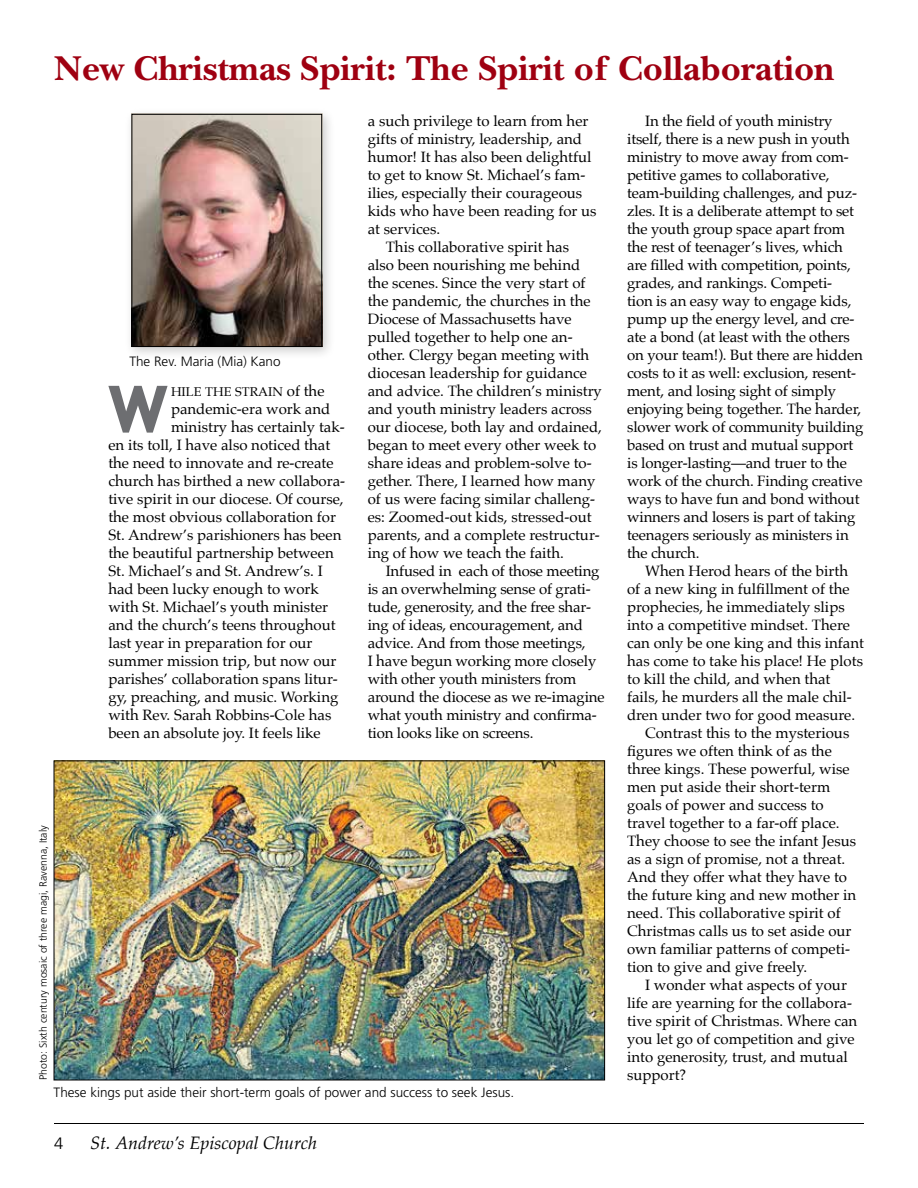
<style>
.page{position:relative;width:918px;height:1188px;background:#fff}
.page>*{position:absolute;margin:0;border:0;box-sizing:border-box;transform-origin:0 0}
.t1{font:700 68.25px "Gill Sans";color:#6d6e71;scale:.74 1}
.t2{font:700 36px "New Baskerville";color:#9f0011}
.t3{font:italic 18px "Palatino";color:#000}
.t4{font:300 16.5px "Frutiger";color:#000}
.t5{font:15px/18px "Palatino";color:#000}
.t6{font:300 13.5px "Frutiger";color:#000}
.t7{font:12.75px "Palatino Roman SC850";color:#000}
.t8{font:300 10.5px "Frutiger";color:#000}
.s1{font-family:"Palatino";font-size:15px}
</style>
<div class="page">
<hr style="left:54px;top:1123px;width:810px;height:1px;background:#000">
<div style="left:124px;top:107px;width:212px;height:253px;background:#000;opacity:.2"></div>
<img style="left:134px;top:116px;width:186px;height:229px">
<div style="left:132px;top:114px;width:190px;height:233px;border:1px solid #000"></div>
<img style="left:56px;top:762px;width:547px;height:316px">
<h2 class="t2" style="left:54px;top:48px;width:782px">New Christmas Spirit: The Spirit of Collaboration</h2>
<p class="t8" style="left:37px;top:1080px;width:256px;rotate:-90deg">Photo: Sixth century mosaic of three magi, Ravenna, Italy</p>
<p class="t6" style="left:129px;top:354px;width:153px">The Rev. Maria (Mia) Kano</p>
<h1 class="t1" style="left:108px;top:355px;width:83px">W</h1>
<p class="t7" style="left:171px;top:381px;width:155px">HILE THE STRAIN <span class="s1">of the</span></p>
<p class="t5" style="left:171px;top:400px;width:161px">pandemic-era work and</p>
<p class="t5" style="left:171px;top:418px;width:175px">ministry has certainly tak-</p>
<p class="t5" style="left:108px;top:436px;width:223px">en its toll, I have also noticed that</p>
<p class="t5" style="left:108px;top:454px;width:227px">the need to innovate and re-create</p>
<p class="t5" style="left:108px;top:472px;width:238px">church has birthed a new collabora-</p>
<p class="t5" style="left:108px;top:490px;width:237px">tive spirit in our diocese. Of course,</p>
<p class="t5" style="left:108px;top:508px;width:229px">the most obvious collaboration for</p>
<p class="t5" style="left:108px;top:526px;width:235px">St. Andrew’s parishioners has been</p>
<p class="t5" style="left:108px;top:544px;width:227px">the beautiful partnership between</p>
<p class="t5" style="left:108px;top:562px;width:216px">St. Michael’s and St. Andrew’s. I</p>
<p class="t5" style="left:108px;top:580px;width:212px">had been lucky enough to work</p>
<p class="t5" style="left:108px;top:598px;width:221px">with St. Michael’s youth minister</p>
<p class="t5" style="left:108px;top:616px;width:229px">and the church’s teens throughout</p>
<p class="t5" style="left:108px;top:634px;width:206px">last year in preparation for our</p>
<p class="t5" style="left:108px;top:652px;width:230px">summer mission trip, but now our</p>
<p class="t5" style="left:108px;top:670px;width:231px">parishes’ collaboration spans litur-</p>
<p class="t5" style="left:108px;top:688px;width:232px">gy, preaching, and music. Working</p>
<p class="t5" style="left:108px;top:706px;width:225px">with Rev. Sarah Robbins-Cole has</p>
<p class="t5" style="left:108px;top:724px;width:214px">been an absolute joy. It feels like</p>
<p class="t5" style="left:368px;top:112px;width:222px">a such privilege to learn from her</p>
<p class="t5" style="left:368px;top:130px;width:216px">gifts of ministry, leadership, and</p>
<p class="t5" style="left:368px;top:148px;width:225px">humor! It has also been delightful</p>
<p class="t5" style="left:368px;top:166px;width:219px">to get to know St. Michael’s fam-</p>
<p class="t5" style="left:368px;top:184px;width:216px">ilies, especially their courageous</p>
<p class="t5" style="left:368px;top:202px;width:230px">kids who have been reading for us</p>
<p class="t5" style="left:368px;top:220px;width:74px">at services.</p>
<p class="t5" style="left:386px;top:238px;width:185px">This collaborative spirit has</p>
<p class="t5" style="left:368px;top:256px;width:214px">also been nourishing me behind</p>
<p class="t5" style="left:368px;top:274px;width:219px">the scenes. Since the very start of</p>
<p class="t5" style="left:368px;top:292px;width:224px">the pandemic, the churches in the</p>
<p class="t5" style="left:368px;top:310px;width:205px">Diocese of Massachusetts have</p>
<p class="t5" style="left:368px;top:328px;width:206px">pulled together to help one an-</p>
<p class="t5" style="left:368px;top:346px;width:223px">other. Clergy began meeting with</p>
<p class="t5" style="left:368px;top:364px;width:221px">diocesan leadership for guidance</p>
<p class="t5" style="left:368px;top:382px;width:236px">and advice. The children’s ministry</p>
<p class="t5" style="left:368px;top:400px;width:226px">and youth ministry leaders across</p>
<p class="t5" style="left:368px;top:418px;width:236px">our diocese, both lay and ordained,</p>
<p class="t5" style="left:368px;top:436px;width:230px">began to meet every other week to</p>
<p class="t5" style="left:368px;top:454px;width:226px">share ideas and problem-solve to-</p>
<p class="t5" style="left:368px;top:472px;width:229px">gether. There, I learned how many</p>
<p class="t5" style="left:368px;top:490px;width:229px">of us were facing similar challeng-</p>
<p class="t5" style="left:368px;top:508px;width:225px">es: Zoomed-out kids, stressed-out</p>
<p class="t5" style="left:368px;top:526px;width:233px">parents, and a complete restructur-</p>
<p class="t5" style="left:368px;top:544px;width:198px">ing of how we teach the faith.</p>
<p class="t5" style="left:386px;top:562px;width:215px">Infused in each of those meeting</p>
<p class="t5" style="left:368px;top:580px;width:225px">is an overwhelming sense of grati-</p>
<p class="t5" style="left:368px;top:598px;width:225px">tude, generosity, and the free shar-</p>
<p class="t5" style="left:368px;top:616px;width:217px">ing of ideas, encouragement, and</p>
<p class="t5" style="left:368px;top:634px;width:219px">advice. And from those meetings,</p>
<p class="t5" style="left:368px;top:652px;width:230px">I have begun working more closely</p>
<p class="t5" style="left:368px;top:670px;width:210px">with other youth ministers from</p>
<p class="t5" style="left:368px;top:688px;width:238px">around the diocese as we re-imagine</p>
<p class="t5" style="left:368px;top:706px;width:231px">what youth ministry and confirma-</p>
<p class="t5" style="left:368px;top:724px;width:167px">tion looks like on screens.</p>
<p class="t6" style="left:54px;top:1085px;width:462px">These kings put aside their short-term goals of power and success to seek Jesus.</p>
<p class="t4" style="left:54px;top:1134px;width:11px">4</p>
<p class="t3" style="left:90px;top:1128px;width:229px">St. Andrew’s Episcopal Church</p>
<p class="t5" style="left:627px;top:112px;width:238px;text-indent:18px">In the field of youth ministry itself, there is a new push in youth ministry to move away from com&shy;petitive games to collaborative, team-building challenges, and puz&shy;zles. It is a deliberate attempt to set the youth group space apart from the rest of teenager’s lives, which are filled with competition, points, grades, and rankings. Competi-<br>tion is an easy way to engage kids, pump up the energy level, and cre&shy;ate a bond (at least with the others on your team!). But there are hidden costs to it as well: exclusion, resent&shy;ment, and losing sight of simply enjoying being together. The harder, slower work of community building based on trust and mutual support is longer-lasting—and truer to the work of the church. Finding creative ways to have fun and bond without winners and losers is part of taking teenagers seriously as ministers in the church.</p>
<p class="t5" style="left:645px;top:562px;width:204px">When Herod hears of the birth</p>
<p class="t5" style="left:627px;top:580px;width:224px">of a new king in fulfillment of the</p>
<p class="t5" style="left:627px;top:598px;width:219px">prophecies, he immediately slips</p>
<p class="t5" style="left:627px;top:616px;width:224px">into a competitive mindset. There</p>
<p class="t5" style="left:627px;top:634px;width:238px">can only be one king and this infant</p>
<p class="t5" style="left:627px;top:652px;width:237px">has come to take his place! He plots</p>
<p class="t5" style="left:627px;top:670px;width:205px">to kill the child, and when that</p>
<p class="t5" style="left:627px;top:688px;width:226px">fails, he murders all the male chil-</p>
<p class="t5" style="left:627px;top:706px;width:230px">dren under two for good measure.</p>
<p class="t5" style="left:645px;top:724px;width:206px">Contrast this to the mysterious</p>
<p class="t5" style="left:627px;top:742px;width:206px">figures we often think of as the</p>
<p class="t5" style="left:627px;top:760px;width:224px">three kings. These powerful, wise</p>
<p class="t5" style="left:627px;top:778px;width:205px">men put aside their short-term</p>
<p class="t5" style="left:627px;top:796px;width:198px">goals of power and success to</p>
<p class="t5" style="left:627px;top:814px;width:214px">travel together to a far-off place.</p>
<p class="t5" style="left:627px;top:832px;width:231px">They choose to see the infant Jesus</p>
<p class="t5" style="left:627px;top:850px;width:220px">as a sign of promise, not a threat.</p>
<p class="t5" style="left:627px;top:868px;width:222px">And they offer what they have to</p>
<p class="t5" style="left:627px;top:886px;width:230px">the future king and new mother in</p>
<p class="t5" style="left:627px;top:904px;width:215px">need. This collaborative spirit of</p>
<p class="t5" style="left:627px;top:922px;width:226px">Christmas calls us to set aside our</p>
<p class="t5" style="left:627px;top:940px;width:224px">own familiar patterns of competi-</p>
<p class="t5" style="left:627px;top:958px;width:181px">tion to give and give freely.</p>
<p class="t5" style="left:645px;top:976px;width:203px">I wonder what aspects of your</p>
<p class="t5" style="left:627px;top:994px;width:227px">life are yearning for the collabora-</p>
<p class="t5" style="left:627px;top:1012px;width:232px">tive spirit of Christmas. Where can</p>
<p class="t5" style="left:627px;top:1030px;width:229px">you let go of competition and give</p>
<p class="t5" style="left:627px;top:1048px;width:222px">into generosity, trust, and mutual</p>
<p class="t5" style="left:627px;top:1066px;width:61px">support?</p>
</div>
